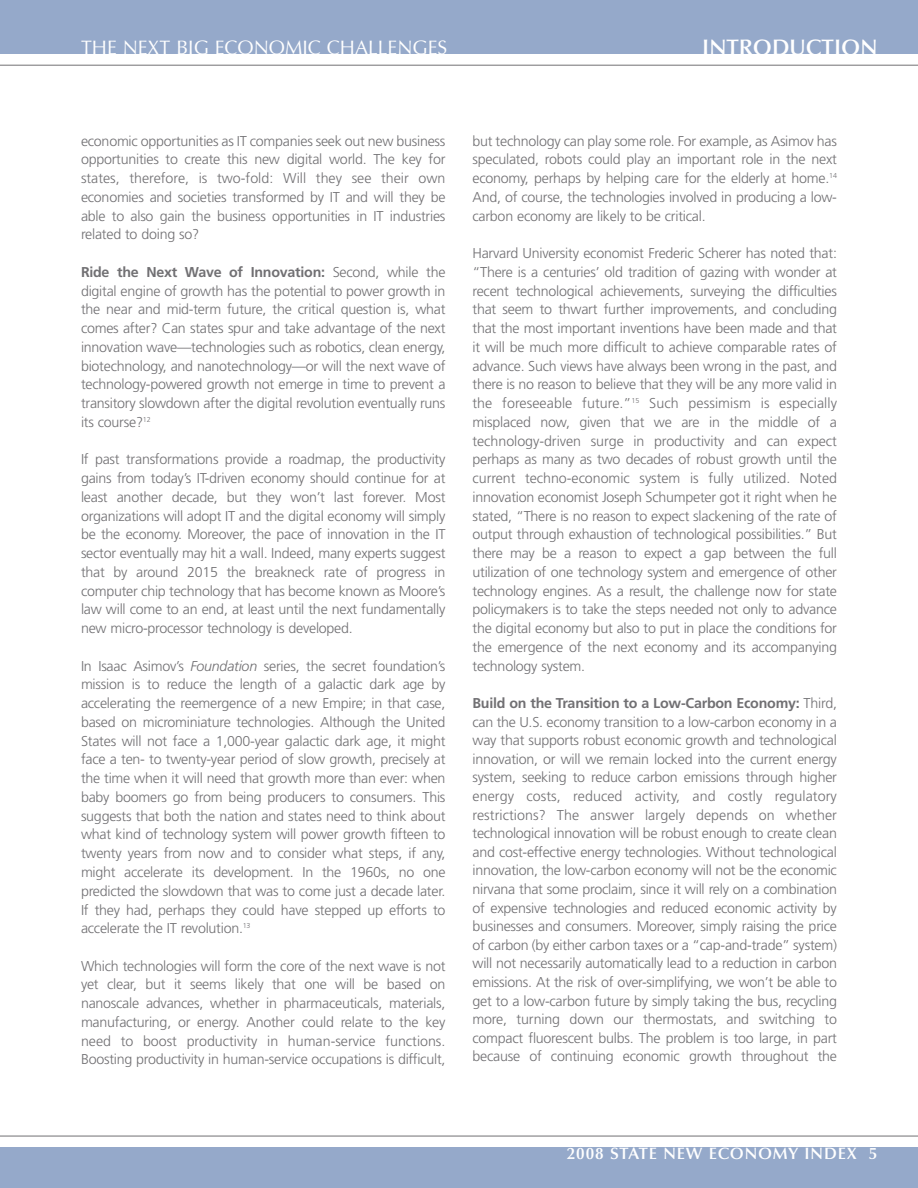
<style>
.page{position:relative;width:918px;height:1188px;background:#fff}
.page>*{position:absolute;margin:0;border:0;box-sizing:border-box;transform-origin:0 0}
.t1{font:600 22.5px "Optima";color:#fff}
.t2{font:19.5px "Optima";color:#fff}
.t3{font:600 16.5px "Optima";letter-spacing:.05em;color:#fff}
.t4{font:300 14.25px/18.8px "Frutiger";letter-spacing:-.015em;color:#717073;text-align:justify}
.s1{font-weight:700}
.s2{font-style:italic}
</style>
<div class="page">
<div style="left:0;top:1148px;width:918px;height:40px;background:#95a9ca"></div>
<div style="left:0;top:0;width:918px;height:54px;background:#95a9ca"></div>
<hr style="left:0;top:65px;width:918px;height:1px;background:#717073">
<hr style="left:0;top:1136px;width:918px;height:1px;background:#717073">
<h2 class="t2" style="left:81px;top:40px;width:368px">THE NEXT BIG ECONOMIC CHALLENGES</h2>
<h1 class="t1" style="left:702px;top:38px;width:177px">INTRODUCTION</h1>
<p class="t4" style="left:81px;top:132px;width:366px">economic opportunities as IT companies seek out new business opportunities to create this new digital world. The key for states, therefore, is two-fold: Will they see their own economies and societies transformed by IT and will they be able to also gain the business opportunities in IT industries related to doing so?</p>
<p class="t4" style="left:81px;top:264px;width:366px"><span class="s1">Ride the Next Wave of Innovation:</span> Second, while the digital engine of growth has the potential to power growth in the near and mid-term future, the critical question is, what comes after? Can states spur and take advantage of the next innovation wave—technologies such as robotics, clean energy, biotechnology, and nanotechnology—or will the next wave of technology-powered growth not emerge in time to prevent a transitory slowdown after the digital revolution eventually runs its course?<sup>12</sup></p>
<p class="t4" style="left:81px;top:451px;width:366px">If past transformations provide a roadmap, the productivity gains from today’s IT-driven economy should continue for at least another decade, but they won’t last forever. Most organizations will adopt IT and the digital economy will simply be the economy. Moreover, the pace of innovation in the IT sector eventually may hit a wall. Indeed, many experts suggest that by around 2015 the breakneck rate of progress in computer chip technology that has become known as Moore’s law will come to an end, at least until the next fundamentally new micro-processor technology is developed.</p>
<p class="t4" style="left:81px;top:657px;width:366px">In Isaac Asimov’s <span class="s2">Foundation</span> series, the secret foundation’s mission is to reduce the length of a galactic dark age by accelerating the reemergence of a new Empire; in that case, based on microminiature technologies. Although the United States will not face a 1,000-year galactic dark age, it might face a ten- to twenty-year period of slow growth, precisely at the time when it will need that growth more than ever: when baby boomers go from being producers to consumers. This suggests that both the nation and states need to think about what kind of technology system will power growth fifteen to twenty years from now and to consider what steps, if any, might accelerate its development. In the 1960s, no one predicted the slowdown that was to come just a decade later.<br>If they had, perhaps they could have stepped up efforts to accelerate the IT revolution.<sup>13</sup></p>
<p class="t4" style="left:81px;top:957px;width:366px">Which technologies will form the core of the next wave is not yet clear, but it seems likely that one will be based on nanoscale advances, whether in pharmaceuticals, materials, manufacturing, or energy. Another could relate to the key need to boost productivity in human-service functions.<br>Boosting productivity in human-service occupations is difficult,</p>
<p class="t4" style="left:472px;top:132px;width:366px">but technology can play some role. For example, as Asimov has speculated, robots could play an important role in the next economy, perhaps by helping care for the elderly at home.<sup>14<br></sup>And, of course, the technologies involved in producing a low&shy;carbon economy are likely to be critical.</p>
<p class="t4" style="left:472px;top:245px;width:366px">Harvard University economist Frederic Scherer has noted that: “There is a centuries’ old tradition of gazing with wonder at recent technological achievements, surveying the difficulties that seem to thwart further improvements, and concluding that the most important inventions have been made and that it will be much more difficult to achieve comparable rates of advance. Such views have always been wrong in the past, and there is no reason to believe that they will be any more valid in the foreseeable future.”<sup>15</sup> Such pessimism is especially misplaced now, given that we are in the middle of a technology-driven surge in productivity and can expect perhaps as many as two decades of robust growth until the current techno-economic system is fully utilized. Noted innovation economist Joseph Schumpeter got it right when he stated, “There is no reason to expect slackening of the rate of output through exhaustion of technological possibilities.” But there may be a reason to expect a gap between the full utilization of one technology system and emergence of other technology engines. As a result, the challenge now for state policymakers is to take the steps needed not only to advance the digital economy but also to put in place the conditions for the emergence of the next economy and its accompanying technology system.</p>
<p class="t4" style="left:472px;top:695px;width:366px"><span class="s1">Build on the Transition to a Low-Carbon Economy:</span> Third, can the U.S. economy transition to a low-carbon economy in a way that supports robust economic growth and technological innovation, or will we remain locked into the current energy system, seeking to reduce carbon emissions through higher energy costs, reduced activity, and costly regulatory restrictions? The answer largely depends on whether technological innovation will be robust enough to create clean and cost-effective energy technologies. Without technological innovation, the low-carbon economy will not be the economic nirvana that some proclaim, since it will rely on a combination of expensive technologies and reduced economic activity by businesses and consumers. Moreover, simply raising the price of carbon (by either carbon taxes or a “cap-and-trade” system) will not necessarily automatically lead to a reduction in carbon emissions. At the risk of over-simplifying, we won’t be able to get to a low-carbon future by simply taking the bus, recycling more, turning down our thermostats, and switching to compact fluorescent bulbs. The problem is too large, in part because of continuing economic growth throughout the</p>
<p class="t3" style="left:567px;top:1146px;width:312px">2008 STATE NEW ECONOMY INDEX 5</p>
</div>
